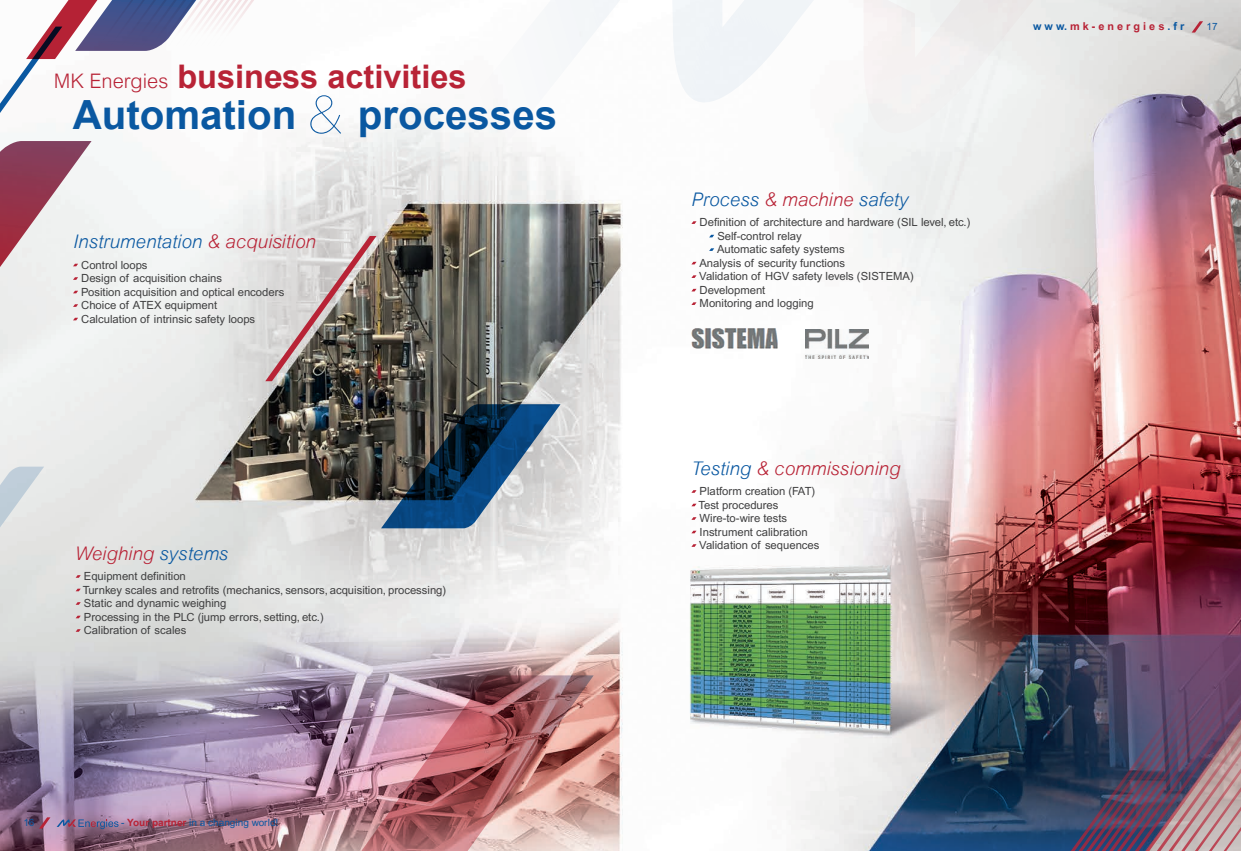
<style>
.page{position:relative;width:1241px;height:851px;background:#fff}
.page>*{position:absolute;margin:0;border:0;box-sizing:border-box;transform-origin:0 0}
.t1{font:700 40.25px "Arial";color:#0a58a1}
.t2{font:700 32.5px "Arial";color:#b82336}
.t3{font:italic 300 18.75px "Arial";color:#0a58a1}
.t4{font:italic 300 18.75px "Arial";color:#b82336}
.t5{font:11.25px/13.5px "Arial";color:#3e3e3f}
.t6{font:700 10.88px "Arial";color:#b82336}
.t7{font:10px "Arial";color:#0a58a1}
.s1{font-weight:300;font-size:20px}
.s2{font-family:"Gotham";font-weight:100;font-size:53.25px}
.s3{color:#b82336}
.s4{color:#0a58a1}
.s5{font-weight:700;color:#b82336}
</style>
<div class="page">
<img style="left:0;top:135px;width:1240px;height:715px">
<img style="left:338px;top:675px;width:255px;height:175px">
<svg style="left:76px;top:588px;width:5px;height:3px"></svg>
<svg style="left:76px;top:615px;width:5px;height:3px"></svg>
<svg style="left:691px;top:503px;width:5px;height:3px"></svg>
<svg style="left:691px;top:530px;width:5px;height:3px"></svg>
<svg style="left:925px;top:679px;width:74px;height:171px;background:#475e74"></svg>
<svg style="left:999px;top:679px;width:241px;height:171px;background:#504d66"></svg>
<img style="left:265px;top:236px;width:111px;height:145px">
<img style="left:805px;top:337px;width:63px;height:21px">
<img style="left:686px;top:337px;width:96px;height:17px">
<svg style="left:381px;top:404px;width:179px;height:124px;background:#4f6578"></svg>
<svg style="left:0;top:466px;width:44px;height:124px;background:#dadee0"></svg>
<svg style="left:0;top:0;width:254px;height:113px"></svg>
<svg style="left:0;top:141px;width:92px;height:166px"></svg>
<svg style="left:279px;top:0;width:636px;height:337px"></svg>
<svg style="left:863px;top:0;width:377px;height:135px"></svg>
<svg style="left:39px;top:817px;width:11px;height:11px"></svg>
<svg style="left:1191px;top:21px;width:11px;height:12px"></svg>
<svg style="left:57px;top:818px;width:61px;height:11px"></svg>
<h2 class="t2" style="left:54px;top:55px;width:414px"><span class="s1">MK Energies</span> business activities</h2>
<h1 class="t1" style="left:73px;top:89px;width:486px">Automation <span class="s2">&amp;</span> processes</h1>
<h3 class="t3" style="left:73px;top:231px;width:244px">Instrumentation <span class="s3">&amp; acquisition</span></h3>
<p class="t5" style="left:81px;top:258px;width:204px">Control loops<br>Design of acquisition chains<br>Position acquisition and optical encoders<br>Choice of ATEX equipment<br>Calculation of intrinsic safety loops</p>
<h3 class="t4" style="left:76px;top:542px;width:154px">Weighing <span class="s4">systems</span></h3>
<p class="t5" style="left:83px;top:569px;width:365px">Equipment definition<br>Turnkey scales and retrofits (mechanics, sensors, acquisition, processing)<br>Static and dynamic weighing<br>Processing in the PLC (jump errors, setting, etc.)<br>Calibration of scales</p>
<p class="t7" style="left:23px;top:817px;width:13px">16</p>
<p class="t7" style="left:121px;top:817px;width:159px">- <span class="s5">Your partner</span> in a changing world!</p>
<p class="t6" style="left:1032px;top:20px;width:153px"><span class="s4">w w w.</span> m k - e n e r g i e s <span class="s4">. f r</span></p>
<p class="t7" style="left:1206px;top:21px;width:13px">17</p>
<h3 class="t3" style="left:691px;top:188px;width:218px">Process <span class="s3">&amp; machine</span> safety</h3>
<p class="t5" style="left:699px;top:216px;width:272px">Definition of architecture and hardware (SIL level, etc.)</p>
<p class="t5" style="left:717px;top:229px;width:86px">Self-control relay</p>
<p class="t5" style="left:717px;top:243px;width:129px">Automatic safety systems</p>
<p class="t5" style="left:699px;top:256px;width:147px">Analysis of security functions</p>
<p class="t5" style="left:699px;top:270px;width:216px">Validation of HGV safety levels (SISTEMA)</p>
<p class="t5" style="left:699px;top:283px;width:67px">Development</p>
<p class="t5" style="left:699px;top:297px;width:116px">Monitoring and logging</p>
<h3 class="t4" style="left:691px;top:457px;width:210px"><span class="s4">Testing</span> &amp; commissioning</h3>
<p class="t5" style="left:698px;top:484px;width:122px">Platform creation (FAT)<br>Test procedures<br>Wire-to-wire tests<br>Instrument calibration<br>Validation of sequences</p>
</div>
